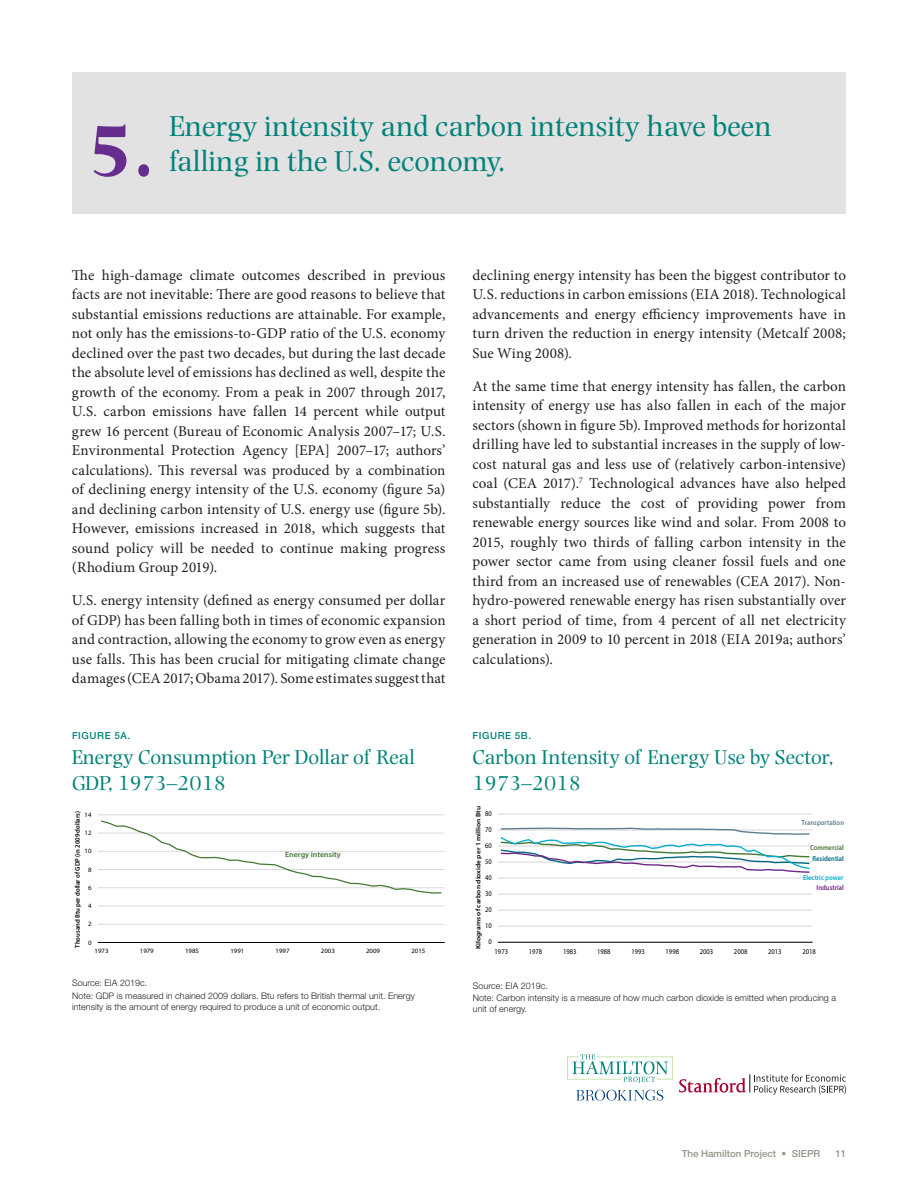
<style>
.page{position:relative;width:918px;height:1188px;background:#fff}
.page>*{position:absolute;margin:0;border:0;box-sizing:border-box;transform-origin:0 0}
.Fact_Number{font:700 75px "Photina MT Std";color:#662d8e}
.Fact_Text{font:30px "Photina MT Std";color:#00827a}
.Figure_Table_Title{font:21px/25.2px "Photina MT Std";color:#00827a}
.Regular_Body_Text{font:15px/19.5px "Minion Pro";letter-spacing:.005em;color:#231f20;text-align:justify}
.t1{font:500 9.75px "Helvetica Neue LT Std";color:#94948a}
.Figure_Table_Number{font:500 9.75px "Helvetica Neue LT Std";letter-spacing:.06em;color:#00827a}
.Figure_Table_source{font:300 9px/10.8px "Helvetica Neue LT Std";color:#231f20}
.t2{font:600 7.65px "Myriad Pro";color:#427730}
.t3{font:7.35px "Myriad Pro";color:#000;scale:.9 1}
.t4{font:600 7.35px "Myriad Pro";color:#5c7f92;scale:.9 1}
.t5{font:600 7.35px "Myriad Pro";color:#00add0;scale:.9 1}
.t6{font:600 7.35px "Myriad Pro";color:#006983;scale:.9 1}
.t7{font:600 7.35px "Myriad Pro";letter-spacing:-.005em;color:#427730;scale:.9 1}
.t8{font:600 7.35px "Myriad Pro";color:#6e2585;scale:.9 1}
.t9{font:600 6.75px "Myriad Pro";color:#000}
.t10{font:6.6px "Myriad Pro";color:#000}
.t11{font:600 6.6px "Myriad Pro";color:#000;scale:1.12 1}
</style>
<div class="page">
<div style="left:72px;top:72px;width:774px;height:142px;background:#e2e2e2"></div>
<hr style="left:98px;top:924px;width:347px;height:1px;background:#d9d9d9">
<hr style="left:98px;top:906px;width:347px;height:1px;background:#d9d9d9">
<hr style="left:98px;top:888px;width:347px;height:1px;background:#d9d9d9">
<hr style="left:98px;top:869px;width:347px;height:1px;background:#d9d9d9">
<hr style="left:98px;top:851px;width:347px;height:1px;background:#d9d9d9">
<hr style="left:98px;top:833px;width:347px;height:1px;background:#d9d9d9">
<hr style="left:98px;top:815px;width:347px;height:1px;background:#d9d9d9">
<hr style="left:98px;top:942px;width:347px;height:1px;background:#000">
<svg style="left:100px;top:820px;width:342px;height:74px"></svg>
<hr style="left:498px;top:926px;width:315px;height:1px;background:#d9d9d9">
<hr style="left:498px;top:910px;width:315px;height:1px;background:#d9d9d9">
<hr style="left:498px;top:894px;width:315px;height:1px;background:#d9d9d9">
<hr style="left:498px;top:878px;width:315px;height:1px;background:#d9d9d9">
<hr style="left:498px;top:862px;width:315px;height:1px;background:#d9d9d9">
<hr style="left:498px;top:846px;width:315px;height:1px;background:#d9d9d9">
<hr style="left:498px;top:830px;width:315px;height:1px;background:#d9d9d9">
<hr style="left:498px;top:814px;width:315px;height:1px;background:#d9d9d9">
<hr style="left:498px;top:942px;width:315px;height:1px;background:#000">
<svg style="left:500px;top:827px;width:310px;height:46px"></svg>
<svg style="left:576px;top:1090px;width:87px;height:11px"></svg>
<svg style="left:567px;top:1054px;width:106px;height:29px"></svg>
<svg style="left:679px;top:1074px;width:167px;height:21px"></svg>
<p class="Fact_Number" style="left:87px;top:108px;width:69px">5.</p>
<p class="Fact_Text" style="left:170px;top:109px;width:604px">Energy intensity and carbon intensity have been</p>
<p class="Fact_Text" style="left:170px;top:144px;width:337px">falling in the U.S. economy.</p>
<p class="Regular_Body_Text" style="left:72px;top:265px;width:375px">The high-damage climate outcomes described in previous facts are not inevitable: There are good reasons to believe that substantial emissions reductions are attainable. For example, not only has the emissions-to-GDP ratio of the U.S. economy declined over the past two decades, but during the last decade the absolute level of emissions has declined as well, despite the growth of the economy. From a peak in 2007 through 2017, U.S. carbon emissions have fallen 14 percent while output grew 16 percent (Bureau of Economic Analysis 2007–17; U.S.<br>Environmental Protection Agency [EPA] 2007–17; authors’ calculations). This reversal was produced by a combination of declining energy intensity of the U.S. economy (figure 5a) and declining carbon intensity of U.S. energy use (figure 5b).<br>However, emissions increased in 2018, which suggests that sound policy will be needed to continue making progress (Rhodium Group 2019).</p>
<p class="Regular_Body_Text" style="left:72px;top:591px;width:375px">U.S. energy intensity (defined as energy consumed per dollar of GDP) has been falling both in times of economic expansion and contraction, allowing the economy to grow even as energy use falls. This has been crucial for mitigating climate change damages (CEA 2017; Obama 2017). Some estimates suggest that</p>
<p class="Regular_Body_Text" style="left:472px;top:265px;width:375px">declining energy intensity has been the biggest contributor to U.S. reductions in carbon emissions (EIA 2018). Technological advancements and energy efficiency improvements have in turn driven the reduction in energy intensity (Metcalf 2008; Sue Wing 2008).</p>
<p class="Regular_Body_Text" style="left:472px;top:376px;width:375px">At the same time that energy intensity has fallen, the carbon intensity of energy use has also fallen in each of the major sectors (shown in figure 5b). Improved methods for horizontal drilling have led to substantial increases in the supply of low&shy;cost natural gas and less use of (relatively carbon-intensive) coal (CEA 2017).<sup>7</sup> Technological advances have also helped substantially reduce the cost of providing power from renewable energy sources like wind and solar. From 2008 to 2015, roughly two thirds of falling carbon intensity in the power sector came from using cleaner fossil fuels and one third from an increased use of renewables (CEA 2017). Non&shy;hydro-powered renewable energy has risen substantially over a short period of time, from 4 percent of all net electricity generation in 2009 to 10 percent in 2018 (EIA 2019a; authors’ calculations).</p>
<p class="Figure_Table_Number" style="left:72px;top:730px;width:60px">FIGURE 5A.</p>
<p class="Figure_Table_Title" style="left:72px;top:745px;width:344px">Energy Consumption Per Dollar of Real<br>GDP, 1973–2018</p>
<p class="Figure_Table_Number" style="left:472px;top:730px;width:60px">FIGURE 5B.</p>
<p class="Figure_Table_Title" style="left:472px;top:745px;width:363px">Carbon Intensity of Energy Use by Sector,<br>1973–2018</p>
<p class="t9" style="left:73px;top:948px;width:138px;rotate:-90deg">Thousand Btu per dollar of GDP (in 2009 dollars)</p>
<p class="t10" style="left:85px;top:811px;width:8px">14</p>
<p class="t10" style="left:85px;top:829px;width:8px">12</p>
<p class="t10" style="left:85px;top:847px;width:8px">10</p>
<p class="t2" style="left:285px;top:849px;width:57px">Energy intensity</p>
<p class="t10" style="left:88px;top:865px;width:5px">8</p>
<p class="t10" style="left:88px;top:884px;width:5px">6</p>
<p class="t10" style="left:88px;top:902px;width:5px">4</p>
<p class="t10" style="left:88px;top:920px;width:5px">2</p>
<p class="t10" style="left:88px;top:938px;width:5px">0</p>
<p class="t10" style="left:95px;top:947px;width:15px">1973</p>
<p class="t10" style="left:140px;top:947px;width:15px">1979</p>
<p class="t10" style="left:185px;top:947px;width:15px">1985</p>
<p class="t10" style="left:230px;top:947px;width:15px">1991</p>
<p class="t10" style="left:276px;top:947px;width:15px">1997</p>
<p class="t10" style="left:321px;top:947px;width:15px">2003</p>
<p class="t10" style="left:366px;top:947px;width:15px">2009</p>
<p class="t10" style="left:411px;top:947px;width:15px">2015</p>
<p class="t11" style="left:474px;top:949px;width:129px;rotate:-90deg">Kilograms of carbon dioxide per 1 million Btu</p>
<p class="t3" style="left:485px;top:809px;width:9px">80</p>
<p class="t4" style="left:802px;top:818px;width:49px">Transportation</p>
<p class="t3" style="left:485px;top:825px;width:9px">70</p>
<p class="t3" style="left:485px;top:841px;width:9px">60</p>
<p class="t7" style="left:810px;top:843px;width:39px">Commercial</p>
<p class="t8" style="left:817px;top:883px;width:32px">Industrial</p>
<p class="t6" style="left:813px;top:853px;width:37px">Residential</p>
<p class="t3" style="left:485px;top:857px;width:9px">50</p>
<p class="t5" style="left:803px;top:873px;width:46px">Electric power</p>
<p class="t3" style="left:485px;top:873px;width:9px">40</p>
<p class="t3" style="left:485px;top:889px;width:9px">30</p>
<p class="t3" style="left:485px;top:905px;width:9px">20</p>
<p class="t3" style="left:485px;top:921px;width:9px">10</p>
<p class="t3" style="left:489px;top:937px;width:5px">0</p>
<p class="t3" style="left:495px;top:947px;width:17px">1973</p>
<p class="t3" style="left:529px;top:947px;width:17px">1978</p>
<p class="t3" style="left:563px;top:947px;width:17px">1983</p>
<p class="t3" style="left:597px;top:947px;width:17px">1988</p>
<p class="t3" style="left:631px;top:947px;width:17px">1993</p>
<p class="t3" style="left:666px;top:947px;width:17px">1998</p>
<p class="t3" style="left:700px;top:947px;width:17px">2003</p>
<p class="t3" style="left:734px;top:947px;width:17px">2008</p>
<p class="t3" style="left:768px;top:947px;width:17px">2013</p>
<p class="t3" style="left:802px;top:947px;width:17px">2018</p>
<p class="Figure_Table_source" style="left:72px;top:978px;width:77px">Source: EIA 2019c.</p>
<p class="Figure_Table_source" style="left:72px;top:990px;width:344px">Note: GDP is measured in chained 2009 dollars. Btu refers to British thermal unit. Energy intensity is the amount of energy required to produce a unit of economic output.</p>
<p class="Figure_Table_source" style="left:473px;top:980px;width:77px">Source: EIA 2019c.</p>
<p class="Figure_Table_source" style="left:473px;top:992px;width:365px">Note: Carbon intensity is a measure of how much carbon dioxide is emitted when producing a unit of energy.</p>
<p class="t1" style="left:682px;top:1147px;width:140px">The Hamilton Project • SIEPR</p>
<p class="t1" style="left:836px;top:1147px;width:12px">11</p>
</div>
